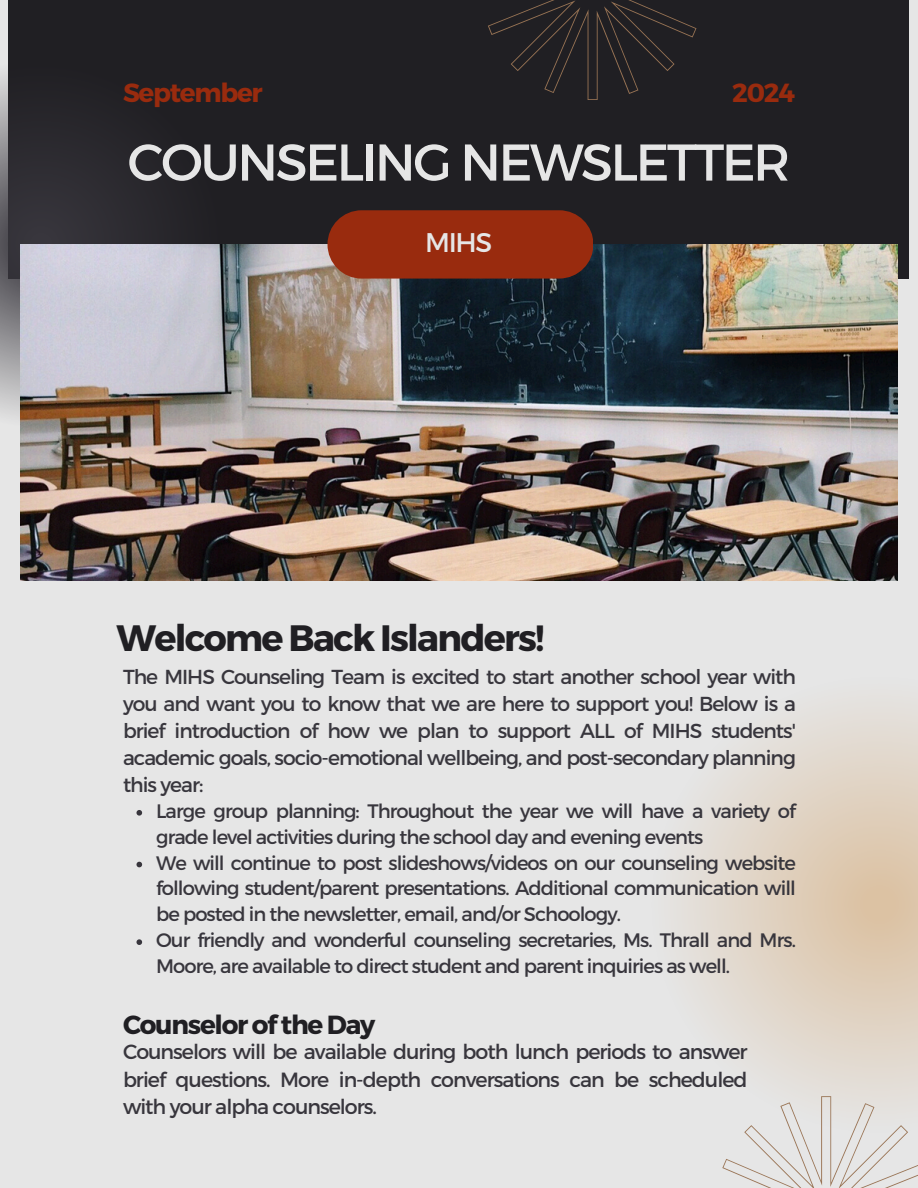
<style>
.page{position:relative;width:918px;height:1188px;background:#e6e6e6}
.page>*{position:absolute;margin:0;border:0;box-sizing:border-box;transform-origin:0 0}
.t1{font:51.6px "Montserrat";letter-spacing:-.05em;color:#e6e6e6}
.t2{font:700 36.75px "Montserrat";letter-spacing:-.05em;color:#201f23}
.t3{font:27px "Montserrat";color:#e6e6e6}
.t4{font:700 26.25px "Montserrat";letter-spacing:-.05em;color:#201f23}
.t5{font:700 26.25px "Montserrat";letter-spacing:-.05em;color:#992b0e}
.t6{font:20.55px/27.5px "Montserrat";letter-spacing:-.05em;color:#38363d;text-align:justify}
.t7{font:20.25px/27px "Montserrat";letter-spacing:-.05em;color:#38363d;text-align:justify}
.t8{font:19.5px/25.8px "Montserrat";letter-spacing:-.05em;color:#38363d}
</style>
<div class="page">
<div style="left:9px;top:0;width:900px;height:279px;background:#201f23"></div>
<svg style="left:0;top:44px;width:152px;height:399px;fill:#2b2a2f"></svg>
<svg style="left:684px;top:709px;width:234px;height:387px"></svg>
<img style="left:21px;top:244px;width:876px;height:337px">
<div style="left:327px;top:210px;width:266px;height:69px;background:#992b0e;border-radius:34px"></div>
<svg style="left:722px;top:1096px;width:196px;height:92px"></svg>
<svg style="left:488px;top:0;width:209px;height:100px"></svg>
<svg style="left:136px;top:810px;width:6px;height:6px"></svg>
<svg style="left:136px;top:862px;width:6px;height:5px"></svg>
<svg style="left:136px;top:939px;width:6px;height:6px"></svg>
<p class="t5" style="left:123px;top:75px;width:141px">September</p>
<p class="t5" style="left:732px;top:75px;width:64px">2024</p>
<h4 class="t1" style="left:128px;top:129px;width:664px">COUNSELING NEWSLETTER</h4>
<p class="t3" style="left:425px;top:225px;width:69px">MIHS</p>
<h4 class="t2" style="left:116px;top:614px;width:430px">Welcome Back Islanders!</h4>
<h3 class="t7" style="left:123px;top:662px;width:674px">The MIHS Counseling Team is excited to start another school year with you and want you to know that we are here to support you! Below is a brief introduction of how we plan to support ALL of MIHS students' academic goals, socio-emotional wellbeing, and post-secondary planning this year:</h3>
<p class="t8" style="left:156px;top:797px;width:641px">Large group planning: Throughout the year we will have a variety of grade level activities during the school day and evening events</p>
<h2 class="t8" style="left:156px;top:849px;width:641px;text-align:justify">We will continue to post slideshows/videos on our counseling website following student/parent presentations. Additional communication will be posted in the newsletter, email, and/or Schoology.</h2>
<p class="t8" style="left:156px;top:926px;width:641px">Our friendly and wonderful counseling secretaries, Ms. Thrall and Mrs.<br>Moore, are available to direct student and parent inquiries as well.</p>
<h1 class="t4" style="left:123px;top:1007px;width:254px">Counselor of the Day</h1>
<p class="t6" style="left:123px;top:1037px;width:626px">Counselors will be available during both lunch periods to answer brief questions. More in-depth conversations can be scheduled with your alpha counselors.</p>
</div>
